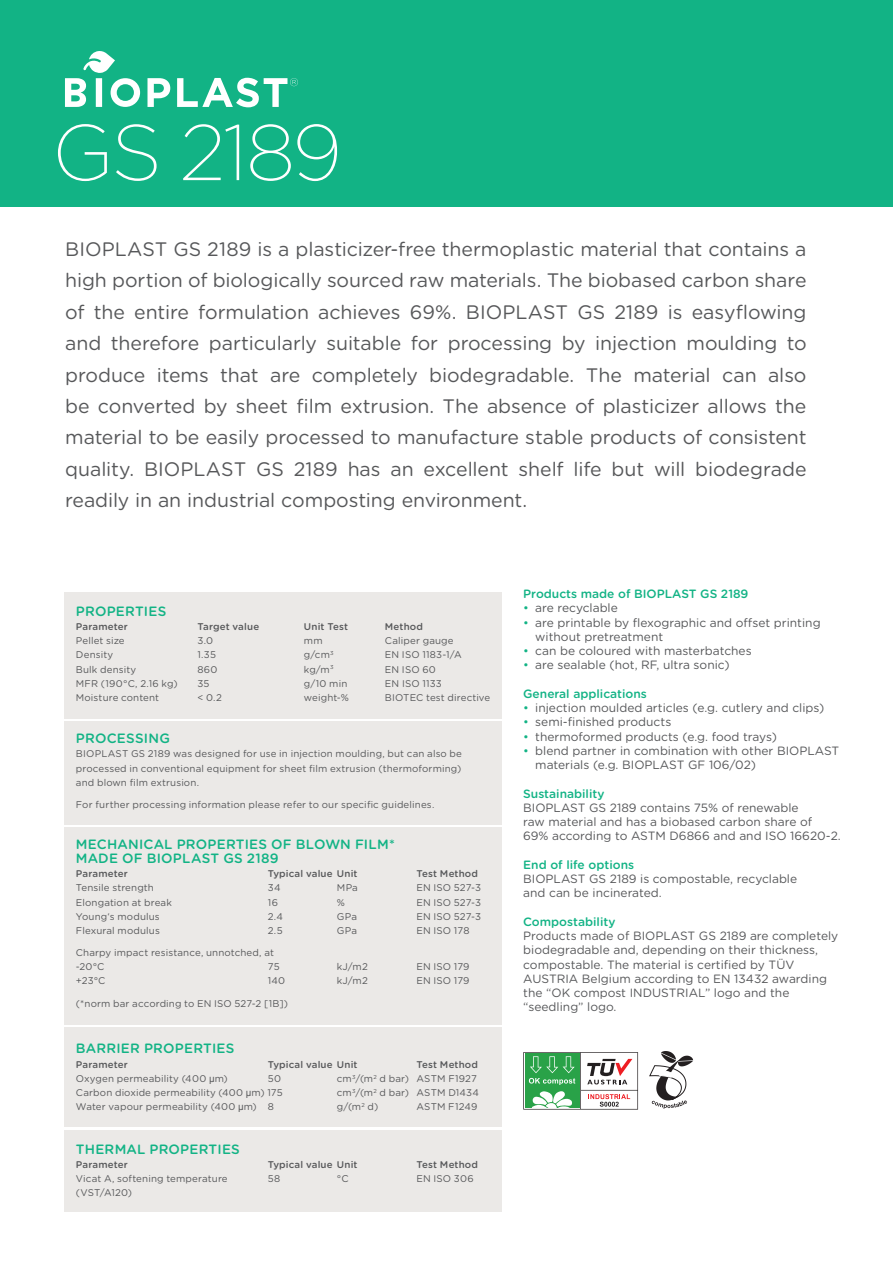
<style>
.page{position:relative;width:893px;height:1263px;background:#fff}
.page>*{position:absolute;margin:0;border:0;box-sizing:border-box;transform-origin:0 0}
.t1{font:200 78.75px "Gotham";letter-spacing:-.03em;color:#fff}
.t2{font:19.5px/31.5px "Gotham Rounded";letter-spacing:-.005em;color:#57585a;text-align:justify}
.t3{font:500 13.5px/13.5px "Gotham Rounded";letter-spacing:.015em;color:#12b385}
.t4{font:12px/14.2px "Gotham Rounded";color:#57585a}
.t5{font:500 12px "Gotham Rounded";color:#12b385}
.t6{font:9.75px/14.2px "Gotham Rounded";letter-spacing:.015em;color:#57585a;text-align:justify}
.t7{font:500 9.75px "Gotham Rounded";letter-spacing:.015em;color:#57585a}
.s1{font-family:"Arial"}
.s2{color:#12b385}
</style>
<div class="page">
<div style="left:0;top:0;width:893px;height:206px;background:#12b385"></div>
<svg style="left:65px;top:51px;width:233px;height:56px"></svg>
<div style="left:64px;top:592px;width:437px;height:127px;background:#ebe9e7"></div>
<div style="left:64px;top:721px;width:437px;height:103px;background:#ebe9e7"></div>
<div style="left:64px;top:827px;width:437px;height:197px;background:#ebe9e7"></div>
<div style="left:64px;top:1027px;width:437px;height:100px;background:#ebe9e7"></div>
<div style="left:64px;top:1130px;width:437px;height:81px;background:#ebe9e7"></div>
<svg style="left:523px;top:1052px;width:115px;height:57px"></svg>
<svg style="left:649px;top:1051px;width:44px;height:58px"></svg>
<h1 class="t1" style="left:52px;top:103px;width:292px">GS 2189</h1>
<p class="t2" style="left:65px;top:232px;width:743px">BIOPLAST GS 2189 is a plasticizer-free thermoplastic material that contains a high portion of biologically sourced raw materials. The biobased carbon share of the entire formulation achieves 69%. BIOPLAST GS 2189 is easyflowing and therefore particularly suitable for processing by injection moulding to produce items that are completely biodegradable. The material can also be converted by sheet film extrusion. The absence of plasticizer allows the material to be easily processed to manufacture stable products of consistent quality. BIOPLAST GS 2189 has an excellent shelf life but will biodegrade readily in an industrial composting environment.</p>
<h3 class="t3" style="left:76px;top:604px;width:92px">PROPERTIES</h3>
<p class="t7" style="left:76px;top:619px;width:54px">Parameter</p>
<p class="t7" style="left:197px;top:619px;width:63px">Target value</p>
<p class="t7" style="left:304px;top:619px;width:46px">Unit Test</p>
<p class="t7" style="left:385px;top:619px;width:40px">Method</p>
<p class="t6" style="left:76px;top:633px;width:50px">Pellet size</p>
<p class="t6" style="left:197px;top:633px;width:17px">3.0</p>
<p class="t6" style="left:304px;top:633px;width:20px">mm</p>
<p class="t6" style="left:385px;top:633px;width:70px">Caliper gauge</p>
<p class="t6" style="left:76px;top:647px;width:39px">Density</p>
<p class="t6" style="left:197px;top:647px;width:20px">1.35</p>
<p class="t6" style="left:304px;top:647px;width:31px">g/cm<sup>3</sup></p>
<p class="t6" style="left:385px;top:647px;width:78px">EN ISO 1183-1/A</p>
<p class="t6" style="left:76px;top:662px;width:62px">Bulk density</p>
<p class="t6" style="left:197px;top:662px;width:21px">860</p>
<p class="t6" style="left:304px;top:662px;width:31px">kg/m<sup>3</sup></p>
<p class="t6" style="left:385px;top:662px;width:52px">EN ISO 60</p>
<p class="t6" style="left:76px;top:676px;width:103px">MFR (190°C, 2.16 kg)</p>
<p class="t6" style="left:197px;top:676px;width:14px">35</p>
<p class="t6" style="left:304px;top:676px;width:45px">g/10 min</p>
<p class="t6" style="left:385px;top:676px;width:58px">EN ISO 1133</p>
<p class="t6" style="left:76px;top:690px;width:85px">Moisture content</p>
<p class="t6" style="left:197px;top:690px;width:26px">&lt; 0.2</p>
<p class="t6" style="left:304px;top:690px;width:46px">weight-%</p>
<p class="t6" style="left:385px;top:690px;width:107px">BIOTEC test directive</p>
<h3 class="t3" style="left:76px;top:731px;width:96px">PROCESSING</h3>
<p class="t6" style="left:76px;top:746px;width:388px">BIOPLAST GS 2189 was designed for use in injection moulding, but can also be processed in conventional equipment for sheet film extrusion (thermoforming) and blown film extrusion.</p>
<p class="t6" style="left:76px;top:796px;width:360px">For further processing information please refer to our specific guidelines.</p>
<h3 class="t3" style="left:76px;top:837px;width:320px">MECHANICAL PROPERTIES OF BLOWN FILM*<br>MADE OF BIOPLAST GS 2189</h3>
<p class="t7" style="left:76px;top:867px;width:54px">Parameter</p>
<p class="t7" style="left:268px;top:867px;width:91px">Typical value Unit</p>
<p class="t7" style="left:416px;top:867px;width:63px">Test Method</p>
<p class="t6" style="left:76px;top:880px;width:80px">Tensile strength</p>
<p class="t6" style="left:268px;top:880px;width:14px">34</p>
<p class="t6" style="left:337px;top:880px;width:23px">MPa</p>
<p class="t6" style="left:416px;top:880px;width:66px">EN ISO 527-3</p>
<p class="t6" style="left:76px;top:894px;width:98px">Elongation at break</p>
<p class="t6" style="left:268px;top:894px;width:12px">16</p>
<p class="t6" style="left:337px;top:894px;width:10px">%</p>
<p class="t6" style="left:416px;top:894px;width:66px">EN ISO 527-3</p>
<p class="t6" style="left:76px;top:909px;width:85px">Young‘s modulus</p>
<p class="t6" style="left:268px;top:909px;width:17px">2.4</p>
<p class="t6" style="left:337px;top:909px;width:22px">GPa</p>
<p class="t6" style="left:416px;top:909px;width:66px">EN ISO 527-3</p>
<p class="t6" style="left:76px;top:923px;width:86px">Flexural modulus</p>
<p class="t6" style="left:268px;top:923px;width:16px">2.5</p>
<p class="t6" style="left:337px;top:923px;width:22px">GPa</p>
<p class="t6" style="left:416px;top:923px;width:55px">EN ISO 178</p>
<p class="t6" style="left:76px;top:945px;width:200px">Charpy impact resistance, unnotched, at -20°C</p>
<p class="t6" style="left:268px;top:959px;width:13px">75</p>
<p class="t6" style="left:337px;top:959px;width:32px">kJ/m2</p>
<p class="t6" style="left:416px;top:959px;width:55px">EN ISO 179</p>
<p class="t6" style="left:76px;top:973px;width:31px">+23°C</p>
<p class="t6" style="left:268px;top:973px;width:19px">140</p>
<p class="t6" style="left:337px;top:973px;width:32px">kJ/m2</p>
<p class="t6" style="left:416px;top:973px;width:55px">EN ISO 179</p>
<p class="t6" style="left:76px;top:996px;width:214px">(*norm bar according to EN ISO 527-2 [1B])</p>
<h3 class="t3" style="left:76px;top:1041px;width:160px">BARRIER PROPERTIES</h3>
<p class="t7" style="left:76px;top:1057px;width:54px">Parameter</p>
<p class="t7" style="left:268px;top:1057px;width:91px">Typical value Unit</p>
<p class="t7" style="left:416px;top:1057px;width:63px">Test Method</p>
<p class="t6" style="left:76px;top:1071px;width:153px">Oxygen permeability (400 <span class="s1">μ</span>m)</p>
<p class="t6" style="left:268px;top:1071px;width:15px">50</p>
<p class="t6" style="left:337px;top:1071px;width:142px">cm<sup>3</sup>/(m<sup>2</sup> d bar) ASTM F1927</p>
<p class="t6" style="left:76px;top:1085px;width:208px">Carbon dioxide permeability (400 <span class="s1">μ</span>m) 175</p>
<p class="t6" style="left:337px;top:1085px;width:144px">cm<sup>3</sup>/(m<sup>2</sup> d bar) ASTM D1434</p>
<p class="t6" style="left:76px;top:1099px;width:200px">Water vapour permeability (400 <span class="s1">μ</span>m) 8</p>
<p class="t6" style="left:337px;top:1099px;width:43px">g/(m<sup>2</sup> d)</p>
<p class="t6" style="left:416px;top:1099px;width:62px">ASTM F1249</p>
<h3 class="t3" style="left:76px;top:1141px;width:166px">THERMAL PROPERTIES</h3>
<p class="t7" style="left:76px;top:1157px;width:54px">Parameter</p>
<p class="t7" style="left:268px;top:1157px;width:91px">Typical value Unit</p>
<p class="t7" style="left:416px;top:1157px;width:63px">Test Method</p>
<p class="t6" style="left:76px;top:1171px;width:153px">Vicat A, softening temperature</p>
<p class="t6" style="left:268px;top:1171px;width:14px">58</p>
<p class="t6" style="left:337px;top:1171px;width:13px">°C</p>
<p class="t6" style="left:416px;top:1171px;width:59px">EN ISO 306</p>
<p class="t6" style="left:76px;top:1185px;width:58px">(VST/A120)</p>
<p class="t5" style="left:523px;top:585px;width:227px">Products made of BIOPLAST GS 2189</p>
<p class="t4" style="left:523px;top:600px;width:96px"><span class="s2">•</span> are recyclable</p>
<p class="t4" style="left:535px;top:615px;width:287px;text-indent:-12px"><span class="s2">•</span> are printable by flexographic and offset printing without pretreatment</p>
<p class="t4" style="left:523px;top:643px;width:230px"><span class="s2">•</span> can be coloured with masterbatches</p>
<p class="t4" style="left:523px;top:657px;width:208px"><span class="s2">•</span> are sealable (hot, RF, ultra sonic)</p>
<p class="t5" style="left:523px;top:685px;width:125px">General applications</p>
<p class="t4" style="left:523px;top:700px;width:303px"><span class="s2">•</span> injection moulded articles (e.g. cutlery and clips)</p>
<p class="t4" style="left:523px;top:714px;width:150px"><span class="s2">•</span> semi-finished products</p>
<p class="t4" style="left:523px;top:729px;width:255px"><span class="s2">•</span> thermoformed products (e.g. food trays)</p>
<p class="t4" style="left:535px;top:743px;width:306px;text-indent:-12px"><span class="s2">•</span> blend partner in combination with other BIOPLAST materials (e.g. BIOPLAST GF 106/02)</p>
<p class="t5" style="left:523px;top:785px;width:83px">Sustainability</p>
<p class="t4" style="left:523px;top:800px;width:319px">BIOPLAST GS 2189 contains 75% of renewable<br>raw material and has a biobased carbon share of<br>69% according to ASTM D6866 and and ISO 16620-2.</p>
<p class="t5" style="left:523px;top:856px;width:112px">End of life options</p>
<p class="t4" style="left:523px;top:871px;width:275px">BIOPLAST GS 2189 is compostable, recyclable and can be incinerated.</p>
<p class="t5" style="left:523px;top:913px;width:94px">Compostability</p>
<p class="t4" style="left:523px;top:928px;width:317px">Products made of BIOPLAST GS 2189 are completely biodegradable and, depending on their thickness, compostable. The material is certified by TÜV AUSTRIA Belgium according to EN 13432 awarding the “OK compost INDUSTRIAL” logo and the “seedling” logo.</p>
</div>
